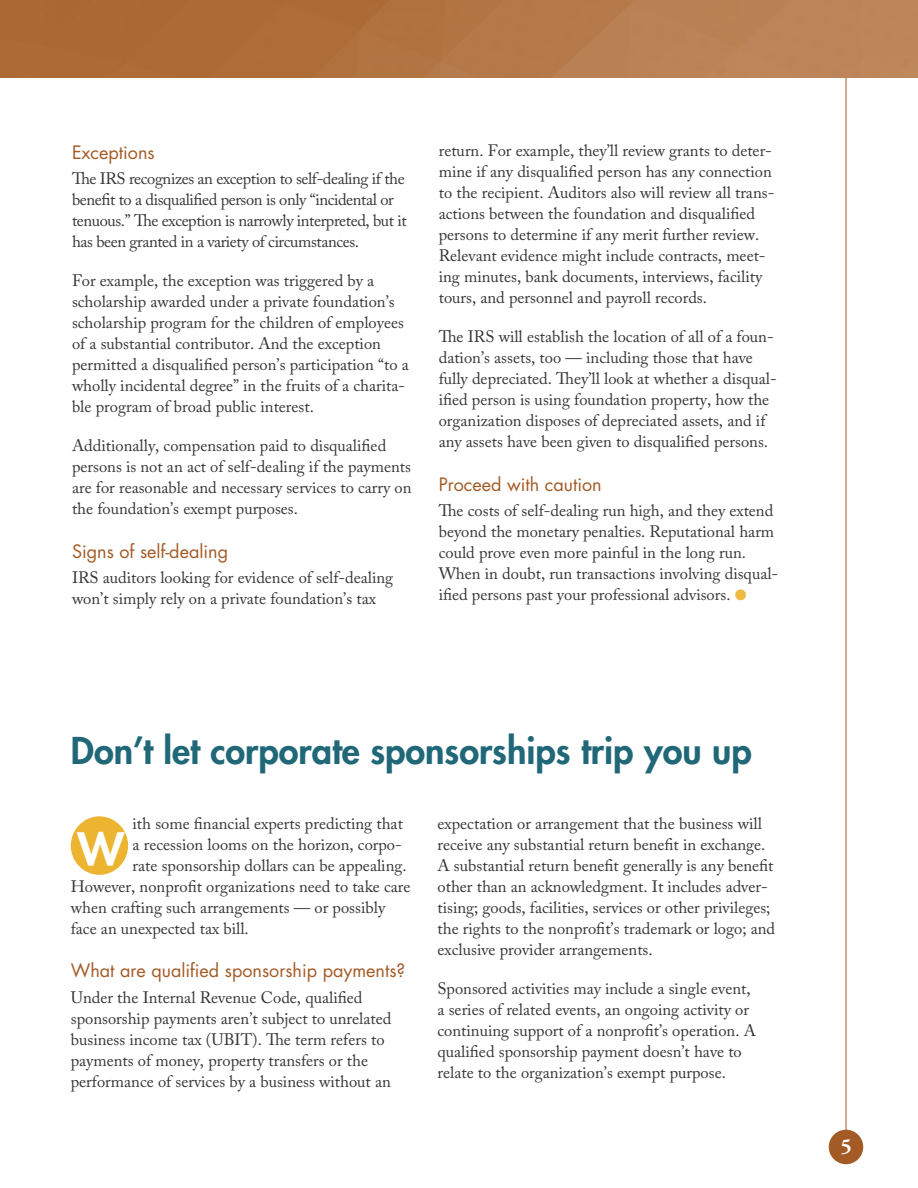
<style>
.page{position:relative;width:918px;height:1188px;background:#fff}
.page>*{position:absolute;margin:0;border:0;box-sizing:border-box;transform-origin:0 0}
.t1{font:800 43.5px "Futura Std";color:#fff;scale:1.1 1}
.t2{font:800 36px "Futura Std";color:#206878}
.t3{font:700 21px "Adobe Garamond Pro";color:#fff}
.t4{font:18px "Futura Std";color:#a35a25}
.t5{font:16.5px/21px "Adobe Caslon Pro";color:#363536}
.t6{font:16.5px/21px "Adobe Caslon Pro";letter-spacing:-.025em;color:#363536}
.s1{color:#eeb941}
</style>
<div class="page">
<hr style="left:846px;top:78px;width:1px;height:1054px;background:#a35a25">
<div style="left:829px;top:1130px;width:34px;height:34px;background:#a35a25;border-radius:50%"></div>
<img style="left:0;top:0;width:918px;height:78px">
<div style="left:71px;top:816px;width:57px;height:59px;background:#edb432;border-radius:50%"></div>
<p class="t4" style="left:72px;top:141px;width:84px">Exceptions</p>
<p class="t6" style="left:72px;top:168px;width:336px">The IRS recognizes an exception to self-dealing if the benefit to a disqualified person is only “incidental or tenuous.” The exception is narrowly interpreted, but it has been granted in a variety of circumstances.</p>
<p class="t5" style="left:72px;top:270px;width:338px">For example, the exception was triggered by a scholarship awarded under a private foundation’s scholarship program for the children of employees of a substantial contributor. And the exception permitted a disqualified person’s participation “to a wholly incidental degree” in the fruits of a charita&shy;ble program of broad public interest.</p>
<p class="t5" style="left:72px;top:435px;width:341px">Additionally, compensation paid to disqualified persons is not an act of self-dealing if the payments are for reasonable and necessary services to carry on the foundation’s exempt purposes.</p>
<p class="t4" style="left:72px;top:540px;width:158px">Signs of self-dealing</p>
<p class="t5" style="left:72px;top:567px;width:323px">IRS auditors looking for evidence of self-dealing won’t simply rely on a private foundation’s tax</p>
<p class="t5" style="left:439px;top:140px;width:337px">return. For example, they’ll review grants to deter&shy;mine if any disqualified person has any connection to the recipient. Auditors also will review all trans&shy;actions between the foundation and disqualified persons to determine if any merit further review.<br>Relevant evidence might include contracts, meet&shy;ing minutes, bank documents, interviews, facility tours, and personnel and payroll records.</p>
<p class="t5" style="left:439px;top:326px;width:339px">The IRS will establish the location of all of a foun&shy;dation’s assets, too — including those that have fully depreciated. They’ll look at whether a disqual&shy;ified person is using foundation property, how the organization disposes of depreciated assets, and if any assets have been given to disqualified persons.</p>
<p class="t4" style="left:439px;top:473px;width:164px">Proceed with caution</p>
<p class="t5" style="left:439px;top:500px;width:341px">The costs of self-dealing run high, and they extend beyond the monetary penalties. Reputational harm could prove even more painful in the long run.<br>When in doubt, run transactions involving disqual&shy;ified persons past your professional advisors. <span class="s1">●</span></p>
<h2 class="t2" style="left:71px;top:728px;width:682px">Don’t let corporate sponsorships trip you up</h2>
<p class="t5" style="left:133px;top:813px;width:272px">ith some financial experts predicting that</p>
<p class="t5" style="left:133px;top:834px;width:271px">a recession looms on the horizon, corpo-</p>
<p class="t5" style="left:133px;top:855px;width:276px">rate sponsorship dollars can be appealing.</p>
<p class="t5" style="left:71px;top:876px;width:341px">However, nonprofit organizations need to take care</p>
<p class="t5" style="left:71px;top:897px;width:316px">when crafting such arrangements — or possibly</p>
<p class="t5" style="left:71px;top:918px;width:180px">face an unexpected tax bill.</p>
<p class="t4" style="left:71px;top:959px;width:336px">What are qualified sponsorship payments?</p>
<p class="t5" style="left:71px;top:987px;width:322px">Under the Internal Revenue Code, qualified sponsorship payments aren’t subject to unrelated business income tax (UBIT). The term refers to payments of money, property transfers or the performance of services by a business without an</p>
<h1 class="t1" style="left:77px;top:822px;width:44px">W</h1>
<p class="t5" style="left:438px;top:813px;width:339px">expectation or arrangement that the business will receive any substantial return benefit in exchange.<br>A substantial return benefit generally is any benefit other than an acknowledgment. It includes adver&shy;tising; goods, facilities, services or other privileges; the rights to the nonprofit’s trademark or logo; and exclusive provider arrangements.</p>
<p class="t5" style="left:438px;top:978px;width:320px">Sponsored activities may include a single event, a series of related events, an ongoing activity or continuing support of a nonprofit’s operation. A qualified sponsorship payment doesn’t have to relate to the organization’s exempt purpose.</p>
<p class="t3" style="left:841px;top:1134px;width:12px">5</p>
</div>
